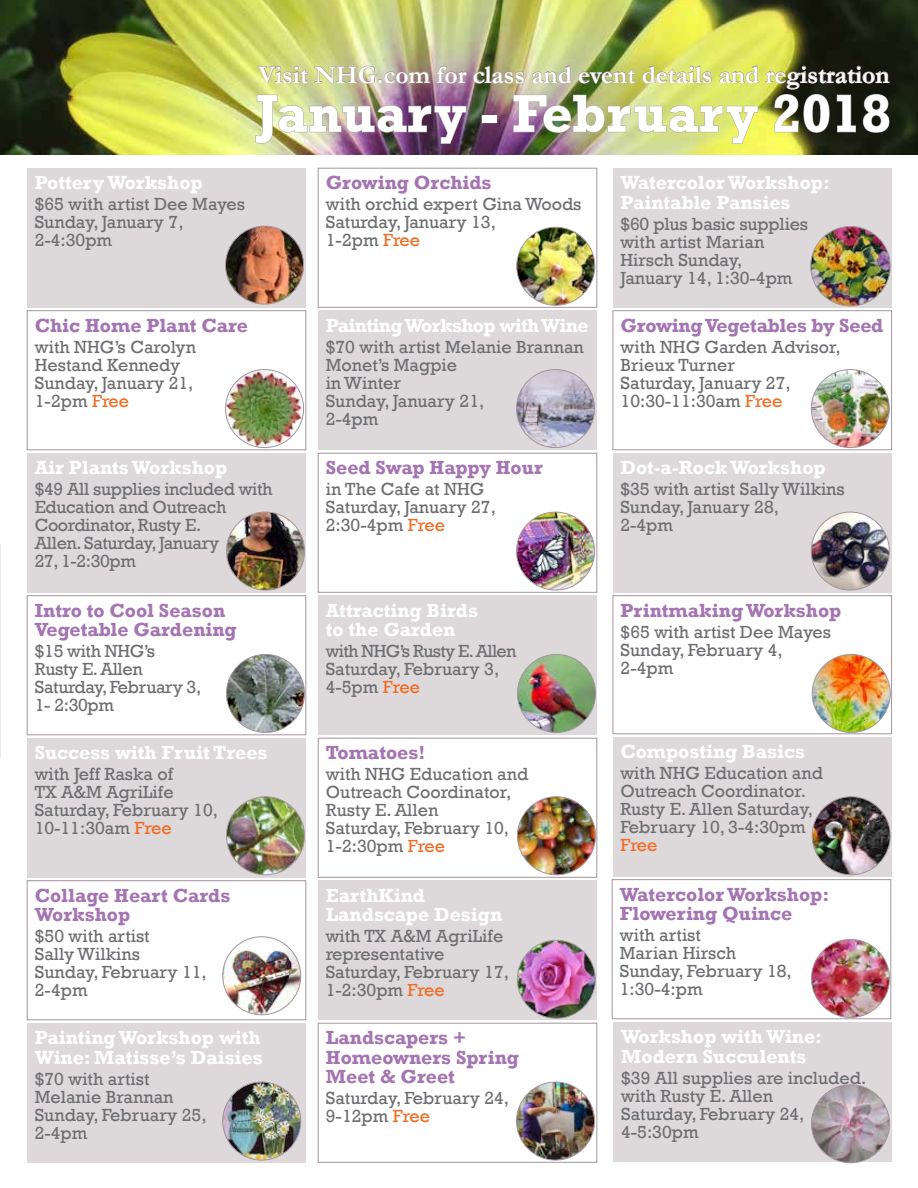
<style>
.page{position:relative;width:918px;height:1188px;background:#fff}
.page>*{position:absolute;margin:0;border:0;box-sizing:border-box;transform-origin:0 0}
.t1{font:700 54px "Rockwell";color:#fff}
.t2{font:700 25.5px "Garamond";color:#fff}
.t3{font:700 19.5px/19.5px "Rockwell";color:#fff}
.t4{font:700 19.5px/19.5px "Rockwell";color:#a574b2}
.t5{font:700 19.5px "Rockwell";letter-spacing:-.03em;color:#fff}
.t6{font:18px/18px "Rockwell";color:#6d6e71}
.t7{font:18px/18px "Rockwell";letter-spacing:-.02em;color:#6d6e71}
.t8{font:18px/18px "Rockwell";letter-spacing:-.03em;color:#6d6e71}
.t9{font:18px "Rockwell";color:#f36c25}
.s1{color:#f36c25}
</style>
<div class="page">
<div style="left:27px;top:310px;width:279px;height:140px;border:1px solid #a3959d"></div>
<div style="left:612px;top:879px;width:279px;height:140px;border:1px solid #a3959d"></div>
<div style="left:613px;top:453px;width:279px;height:139px;background:#ddd8da"></div>
<div style="left:613px;top:596px;width:279px;height:138px;border:1px solid #a3959d"></div>
<div style="left:27px;top:880px;width:279px;height:140px;border:1px solid #a3959d"></div>
<div style="left:318px;top:1023px;width:279px;height:139px;border:1px solid #a3959d"></div>
<div style="left:27px;top:168px;width:279px;height:139px;background:#ddd8da"></div>
<div style="left:318px;top:311px;width:279px;height:139px;background:#ddd8da"></div>
<div style="left:318px;top:596px;width:279px;height:139px;background:#ddd8da"></div>
<div style="left:318px;top:168px;width:279px;height:140px;border:1px solid #a3959d"></div>
<div style="left:27px;top:738px;width:279px;height:139px;background:#ddd8da"></div>
<div style="left:613px;top:310px;width:279px;height:140px;border:1px solid #a3959d"></div>
<div style="left:318px;top:738px;width:279px;height:140px;border:1px solid #a3959d"></div>
<div style="left:27px;top:453px;width:279px;height:139px;background:#ddd8da"></div>
<div style="left:613px;top:737px;width:279px;height:139px;background:#ddd8da"></div>
<div style="left:318px;top:453px;width:279px;height:139px;border:1px solid #a3959d"></div>
<div style="left:318px;top:881px;width:279px;height:139px;background:#ddd8da"></div>
<div style="left:614px;top:1022px;width:278px;height:139px;background:#ddd8da"></div>
<div style="left:27px;top:596px;width:279px;height:139px;border:1px solid #a3959d"></div>
<div style="left:27px;top:1023px;width:279px;height:139px;background:#ddd8da"></div>
<div style="left:613px;top:168px;width:279px;height:139px;background:#ddd8da"></div>
<img style="left:517px;top:370px;width:78px;height:78px;border-radius:39px">
<div style="left:516px;top:369px;width:79px;height:79px;border:1px solid #a3959d;border-radius:50%"></div>
<img style="left:811px;top:370px;width:78px;height:78px;border-radius:39px">
<div style="left:811px;top:369px;width:79px;height:79px;border:1px solid #a3959d;border-radius:50%"></div>
<img style="left:0;top:0;width:918px;height:154px">
<img style="left:255px;top:53px;width:212px;height:91px">
<img style="left:473px;top:63px;width:417px;height:81px">
<img style="left:226px;top:370px;width:78px;height:78px;border-radius:39px">
<div style="left:225px;top:369px;width:79px;height:79px;border:1px solid #a3959d;border-radius:50%"></div>
<img style="left:812px;top:939px;width:78px;height:78px;border-radius:39px">
<div style="left:811px;top:939px;width:79px;height:79px;border:1px solid #a3959d;border-radius:50%"></div>
<img style="left:812px;top:1085px;width:78px;height:78px;border-radius:39px">
<div style="left:811px;top:1085px;width:79px;height:78px;border:1px solid #a3959d;border-radius:50%"></div>
<img style="left:811px;top:512px;width:78px;height:78px;border-radius:39px">
<div style="left:811px;top:512px;width:79px;height:78px;border:1px solid #a3959d;border-radius:50%"></div>
<img style="left:517px;top:512px;width:78px;height:78px;border-radius:39px">
<div style="left:516px;top:512px;width:79px;height:78px;border:1px solid #a3959d;border-radius:50%"></div>
<img style="left:226px;top:512px;width:78px;height:78px;border-radius:39px">
<div style="left:226px;top:512px;width:79px;height:78px;border:1px solid #a3959d;border-radius:50%"></div>
<img style="left:517px;top:940px;width:78px;height:78px;border-radius:39px">
<div style="left:517px;top:940px;width:79px;height:78px;border:1px solid #a3959d;border-radius:50%"></div>
<img style="left:812px;top:654px;width:78px;height:78px;border-radius:39px">
<div style="left:812px;top:654px;width:78px;height:79px;border:1px solid #a3959d;border-radius:50%"></div>
<img style="left:812px;top:797px;width:78px;height:78px;border-radius:39px">
<div style="left:812px;top:797px;width:78px;height:78px;border:1px solid #a3959d;border-radius:50%"></div>
<img style="left:518px;top:654px;width:78px;height:78px;border-radius:39px">
<div style="left:517px;top:654px;width:79px;height:79px;border:1px solid #a3959d;border-radius:50%"></div>
<img style="left:518px;top:797px;width:78px;height:78px;border-radius:39px">
<div style="left:517px;top:797px;width:79px;height:78px;border:1px solid #a3959d;border-radius:50%"></div>
<img style="left:226px;top:654px;width:78px;height:78px;border-radius:39px">
<div style="left:226px;top:654px;width:79px;height:79px;border:1px solid #a3959d;border-radius:50%"></div>
<img style="left:226px;top:797px;width:78px;height:78px;border-radius:39px">
<div style="left:226px;top:797px;width:79px;height:78px;border:1px solid #a3959d;border-radius:50%"></div>
<img style="left:223px;top:937px;width:78px;height:78px;border-radius:39px">
<div style="left:223px;top:937px;width:78px;height:78px;border:1px solid #a3959d;border-radius:50%"></div>
<img style="left:223px;top:1082px;width:78px;height:78px;border-radius:39px">
<div style="left:223px;top:1082px;width:78px;height:78px;border:1px solid #a3959d;border-radius:50%"></div>
<img style="left:517px;top:1082px;width:78px;height:78px;border-radius:39px">
<div style="left:516px;top:1082px;width:79px;height:78px;border:1px solid #a3959d;border-radius:50%"></div>
<img style="left:226px;top:226px;width:78px;height:78px;border-radius:39px">
<div style="left:225px;top:226px;width:79px;height:78px;border:1px solid #a3959d;border-radius:50%"></div>
<img style="left:517px;top:227px;width:78px;height:78px;border-radius:39px">
<div style="left:517px;top:227px;width:78px;height:78px;border:1px solid #a3959d;border-radius:50%"></div>
<img style="left:811px;top:227px;width:79px;height:79px;border-radius:40px">
<div style="left:811px;top:226px;width:79px;height:80px;border:1px solid #a3959d;border-radius:50%"></div>
<h2 class="t2" style="left:258px;top:57px;width:633px">Visit NHG.com for class and event details and registration</h2>
<h1 class="t1" style="left:256px;top:81px;width:636px">January - February 2018</h1>
<p class="t3" style="left:35px;top:173px;width:170px">Pottery Workshop</p>
<p class="t6" style="left:35px;top:195px;width:212px">$65 with artist Dee Mayes<br>Sunday, January 7,<br>2-4:30pm</p>
<p class="t4" style="left:35px;top:316px;width:215px">Chic Home Plant Care</p>
<p class="t6" style="left:35px;top:338px;width:163px">with NHG’s Carolyn<br>Hestand Kennedy<br>Sunday, January 21,<br>1-2pm <span class="s1">Free</span></p>
<p class="t4" style="left:326px;top:173px;width:167px">Growing Orchids</p>
<p class="t6" style="left:326px;top:196px;width:257px">with orchid expert Gina Woods<br>Saturday, January 13,<br>1-2pm <span class="s1">Free</span></p>
<p class="t5" style="left:326px;top:313px;width:264px">Painting Workshop with Wine</p>
<p class="t6" style="left:326px;top:338px;width:260px">$70 with artist Melanie Brannan<br>Monet’s Magpie<br>in Winter<br>Sunday, January 21,<br>2-4pm</p>
<p class="t3" style="left:620px;top:173px;width:211px">Watercolor Workshop:<br>Paintable Pansies</p>
<p class="t6" style="left:620px;top:215px;width:189px">$60 plus basic supplies with artist Marian<br>Hirsch Sunday,<br>January 14, 1:30-4pm</p>
<p class="t4" style="left:621px;top:316px;width:264px">Growing Vegetables by Seed</p>
<p class="t6" style="left:621px;top:338px;width:222px">with NHG Garden Advisor,<br>Brieux Turner<br>Saturday, January 27,<br>10:30-11:30am <span class="s1">Free</span></p>
<p class="t3" style="left:35px;top:458px;width:194px">Air Plants Workshop</p>
<p class="t7" style="left:35px;top:480px;width:239px">$49 All supplies included with<br>Education and Outreach<br>Coordinator, Rusty E.<br>Allen. Saturday, January<br>27, 1-2:30pm</p>
<p class="t4" style="left:35px;top:601px;width:203px">Intro to Cool Season<br>Vegetable Gardening</p>
<p class="t7" style="left:35px;top:643px;width:168px">$15 with NHG’s<br>Rusty E. Allen<br>Saturday, February 3,<br>1- 2:30pm</p>
<p class="t3" style="left:35px;top:743px;width:234px">Success with Fruit Trees</p>
<p class="t6" style="left:35px;top:765px;width:185px">with Jeff Raska of<br>TX A&amp;M AgriLife<br>Saturday, February 10,<br>10-11:30am <span class="s1">Free</span></p>
<p class="t4" style="left:35px;top:886px;width:197px">Collage Heart Cards<br>Workshop</p>
<p class="t6" style="left:35px;top:928px;width:173px">$50 with artist<br>Sally Wilkins<br>Sunday, February 11,<br>2-4pm</p>
<p class="t3" style="left:35px;top:1028px;width:229px">Painting Workshop with<br>Wine: Matisse’s Daisies</p>
<p class="t6" style="left:35px;top:1070px;width:173px">$70 with artist<br>Melanie Brannan<br>Sunday, February 25,<br>2-4pm</p>
<p class="t4" style="left:326px;top:458px;width:218px">Seed Swap Happy Hour</p>
<p class="t6" style="left:326px;top:481px;width:172px">in The Cafe at NHG<br>Saturday, January 27,<br>2:30-4pm <span class="s1">Free</span></p>
<p class="t3" style="left:326px;top:600px;width:154px">Attracting Birds to the Garden</p>
<p class="t8" style="left:326px;top:642px;width:192px">with NHG’s Rusty E. Allen<br>Saturday, February 3,<br>4-5pm <span class="s1">Free</span></p>
<p class="t4" style="left:326px;top:743px;width:101px">Tomatoes!</p>
<p class="t6" style="left:326px;top:766px;width:204px">with NHG Education and<br>Outreach Coordinator,<br>Rusty E. Allen<br>Saturday, February 10,<br>1-2:30pm <span class="s1">Free</span></p>
<p class="t3" style="left:326px;top:885px;width:178px">EarthKind<br>Landscape Design</p>
<p class="t6" style="left:326px;top:927px;width:185px">with TX A&amp;M AgriLife representative<br>Saturday, February 17,<br>1-2:30pm <span class="s1">Free</span></p>
<p class="t4" style="left:326px;top:1028px;width:195px">Landscapers +<br>Homeowners Spring<br>Meet &amp; Greet</p>
<p class="t6" style="left:326px;top:1090px;width:185px">Saturday, February 24,<br>9-12pm <span class="s1">Free</span></p>
<p class="t3" style="left:620px;top:458px;width:207px">Dot-a-Rock Workshop</p>
<p class="t6" style="left:620px;top:480px;width:226px">$35 with artist Sally Wilkins<br>Sunday, January 28,<br>2-4pm</p>
<p class="t4" style="left:621px;top:601px;width:222px">Printmaking Workshop</p>
<p class="t6" style="left:621px;top:623px;width:212px">$65 with artist Dee Mayes<br>Sunday, February 4,<br>2-4pm</p>
<p class="t3" style="left:620px;top:742px;width:186px">Composting Basics</p>
<p class="t6" style="left:620px;top:764px;width:204px">with NHG Education and<br>Outreach Coordinator.<br>Rusty E. Allen Saturday,<br>February 10, 3-4:30pm</p>
<p class="t9" style="left:620px;top:835px;width:39px">Free</p>
<p class="t4" style="left:620px;top:885px;width:211px">Watercolor Workshop:<br>Flowering Quince</p>
<p class="t6" style="left:620px;top:927px;width:173px">with artist<br>Marian Hirsch<br>Sunday, February 18,<br>1:30-4:pm</p>
<p class="t3" style="left:621px;top:1027px;width:203px">Workshop with Wine:<br>Modern Succulents</p>
<p class="t6" style="left:621px;top:1069px;width:247px">$39 All supplies are included. with Rusty E. Allen<br>Saturday, February 24,<br>4-5:30pm</p>
</div>
